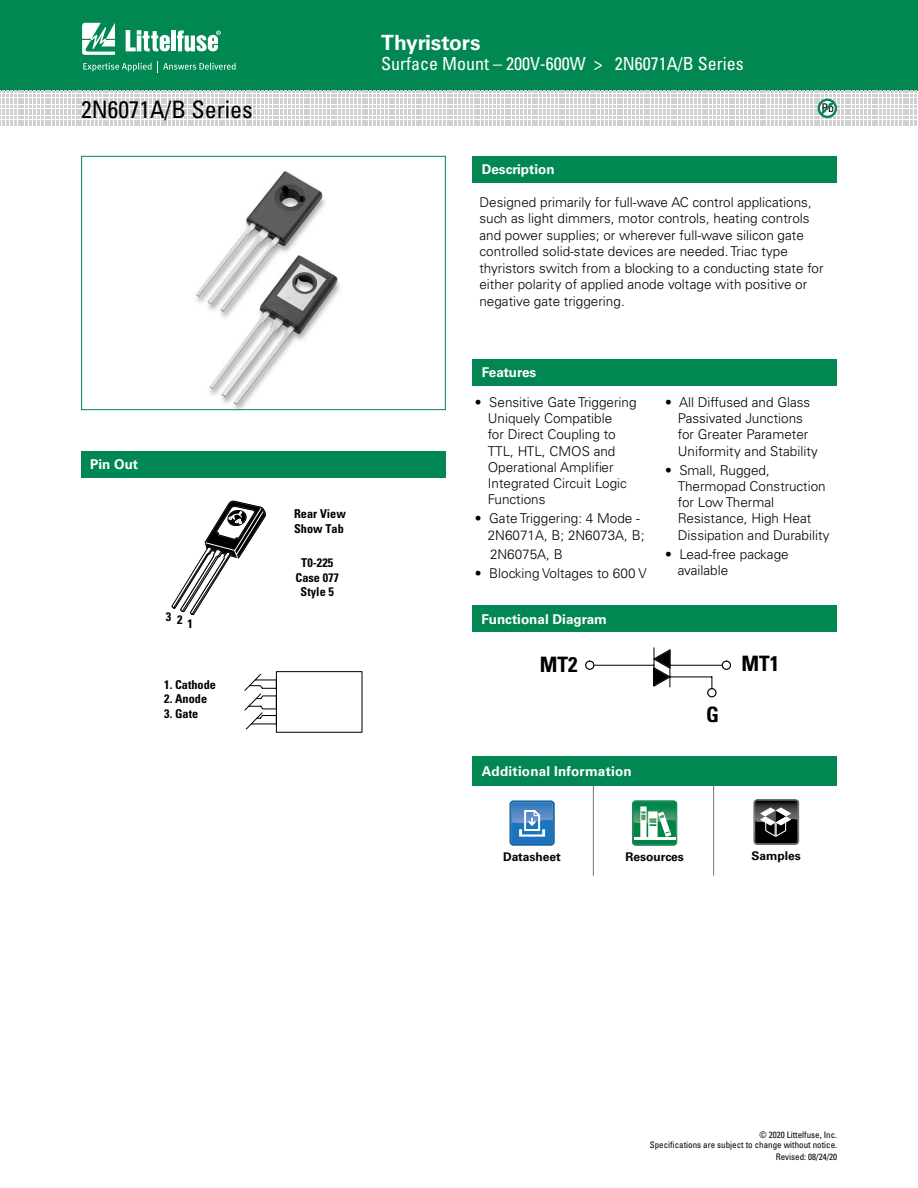
<style>
.page{position:relative;width:918px;height:1188px;background:#fff}
.page>*{position:absolute;margin:0;border:0;box-sizing:border-box;transform-origin:0 0}
.t1{font:condensed 24px "Univers LT Std";color:#000}
.t2{font:700 condensed 21.3px "Univers LT Std";color:#000}
.t3{font:700 21px "Univers LT Std";color:#fff}
.t4{font:condensed 18px "Univers LT Std";color:#fff}
.t5{font:300 13.5px/16.2px "Univers LT Std";color:#000}
.t6{font:700 13.5px "Univers LT Std";color:#fff}
.t7{font:700 condensed 12.3px/14.7px "Univers LT Std";color:#000}
.t8{font:700 12px "Univers LT Std";color:#000}
.t9{font:condensed 12px "Univers LT Std";color:#000}
.t10{font:condensed 9px/10.8px "Univers LT Std";color:#000;text-align:right}
</style>
<div class="page">
<div style="left:0;top:0;width:918px;height:91px;background:#008752"></div>
<svg style="left:82px;top:23px;width:33px;height:32px"></svg>
<hr style="left:171px;top:30px;width:4px;height:21px;background:#fff">
<svg style="left:177px;top:30px;width:44px;height:22px"></svg>
<svg style="left:126px;top:30px;width:44px;height:21px"></svg>
<svg style="left:83px;top:61px;width:153px;height:11px"></svg>
<svg style="left:589px;top:647px;width:138px;height:42px"></svg>
<div style="left:722px;top:661px;width:9px;height:9px;background:#fff;border:1px solid #808285;border-radius:50%"></div>
<div style="left:722px;top:661px;width:9px;height:9px;border:1px solid #000;border-radius:50%"></div>
<div style="left:585px;top:661px;width:9px;height:9px;background:#fff;border:1px solid #808285;border-radius:50%"></div>
<div style="left:585px;top:661px;width:9px;height:9px;border:1px solid #000;border-radius:50%"></div>
<div style="left:708px;top:688px;width:8px;height:9px;background:#fff;border:1px solid #808285;border-radius:50%"></div>
<div style="left:708px;top:688px;width:8px;height:9px;border:1px solid #000;border-radius:50%"></div>
<div style="left:473px;top:359px;width:364px;height:27px;background:#008752"></div>
<div style="left:473px;top:156px;width:364px;height:27px;background:#008752"></div>
<div style="left:473px;top:605px;width:364px;height:27px;background:#008752"></div>
<svg style="left:0;top:91px;width:917px;height:35px"></svg>
<img style="left:196px;top:171px;width:144px;height:237px">
<div style="left:81px;top:156px;width:365px;height:254px;border:1px solid #008752"></div>
<div style="left:473px;top:756px;width:364px;height:29px;background:#008752"></div>
<hr style="left:713px;top:786px;width:1px;height:90px;background:#808285">
<hr style="left:593px;top:786px;width:1px;height:90px;background:#808285">
<svg style="left:753px;top:799px;width:46px;height:46px;background:#4b4c4c"></svg>
<svg style="left:632px;top:800px;width:45px;height:46px"></svg>
<hr style="left:634px;top:837px;width:41px;height:2px;background:#fff">
<svg style="left:509px;top:800px;width:46px;height:46px;background:#518ec5"></svg>
<div style="left:81px;top:451px;width:365px;height:27px;background:#008752"></div>
<svg style="left:244px;top:671px;width:118px;height:62px"></svg>
<svg style="left:171px;top:501px;width:95px;height:114px"></svg>
<h1 class="t1" style="left:81px;top:94px;width:173px">2N6071A/B Series</h1>
<p class="t6" style="left:90px;top:457px;width:50px">Pin Out</p>
<p class="t7" style="left:166px;top:609px;width:7px">3</p>
<p class="t7" style="left:177px;top:612px;width:7px">2</p>
<p class="t7" style="left:187px;top:616px;width:7px">1</p>
<p class="t7" style="left:164px;top:677px;width:53px">1. Cathode</p>
<p class="t7" style="left:164px;top:692px;width:44px">2. Anode</p>
<p class="t7" style="left:164px;top:706px;width:35px">3. Gate</p>
<p class="t7" style="left:294px;top:507px;width:53px">Rear View<br>Show Tab</p>
<p class="t7" style="left:296px;top:555px;width:45px;text-align:center">T0-225<br>Case 077<br>Style 5</p>
<h3 class="t3" style="left:381px;top:30px;width:101px">Thyristors</h3>
<h3 class="t4" style="left:381px;top:52px;width:364px">Surface Mount – 200V-600W &gt; 2N6071A/B Series</h3>
<p class="t6" style="left:482px;top:162px;width:74px">Description</p>
<p class="t9" style="left:822px;top:100px;width:14px">Pb</p>
<p class="t5" style="left:479px;top:194px;width:346px">Designed primarily for full-wave AC control applications, such as light dimmers, motor controls, heating controls and power supplies; or wherever full-wave silicon gate controlled solid-state devices are needed. Triac type thyristors switch from a blocking to a conducting state for either polarity of applied anode voltage with positive or negative gate triggering.</p>
<p class="t6" style="left:482px;top:365px;width:56px">Features</p>
<p class="t5" style="left:488px;top:394px;width:150px;text-indent:-13px">• Sensitive Gate Triggering<br>Uniquely Compatible<br>for Direct Coupling to<br>TTL, HTL, CMOS and<br>Operational Amplifier<br>Integrated Circuit Logic<br>Functions</p>
<p class="t5" style="left:488px;top:511px;width:158px;text-indent:-13px">• Gate Triggering: 4 Mode -<br>2N6071A, B; 2N6073A, B;</p>
<p class="t5" style="left:490px;top:546px;width:74px">2N6075A, B</p>
<p class="t5" style="left:475px;top:565px;width:173px">• Blocking Voltages to 600 V</p>
<p class="t6" style="left:482px;top:611px;width:127px">Functional Diagram</p>
<p class="t5" style="left:678px;top:394px;width:142px;text-indent:-13px">• All Diffused and Glass<br>Passivated Junctions for Greater Parameter<br>Uniformity and Stability</p>
<p class="t5" style="left:678px;top:462px;width:153px;text-indent:-13px">• Small, Rugged,<br>Thermopad Construction for Low Thermal<br>Resistance, High Heat<br>Dissipation and Durability</p>
<p class="t5" style="left:678px;top:546px;width:112px;text-indent:-13px">• Lead-free package available</p>
<h2 class="t2" style="left:540px;top:651px;width:39px">MT2</h2>
<h2 class="t2" style="left:741px;top:651px;width:39px">MT1</h2>
<h2 class="t2" style="left:706px;top:701px;width:14px">G</h2>
<p class="t6" style="left:482px;top:763px;width:152px">Additional Information</p>
<p class="t8" style="left:503px;top:849px;width:59px">Datasheet</p>
<p class="t8" style="left:625px;top:849px;width:60px">Resources</p>
<p class="t8" style="left:752px;top:848px;width:51px">Samples</p>
<p class="t10" style="left:650px;top:1129px;width:189px">© 2020 Littelfuse, Inc.<br>Specifications are subject to change without notice.</p>
<p class="t10" style="left:776px;top:1152px;width:63px">Revised: 08/24/20</p>
</div>
